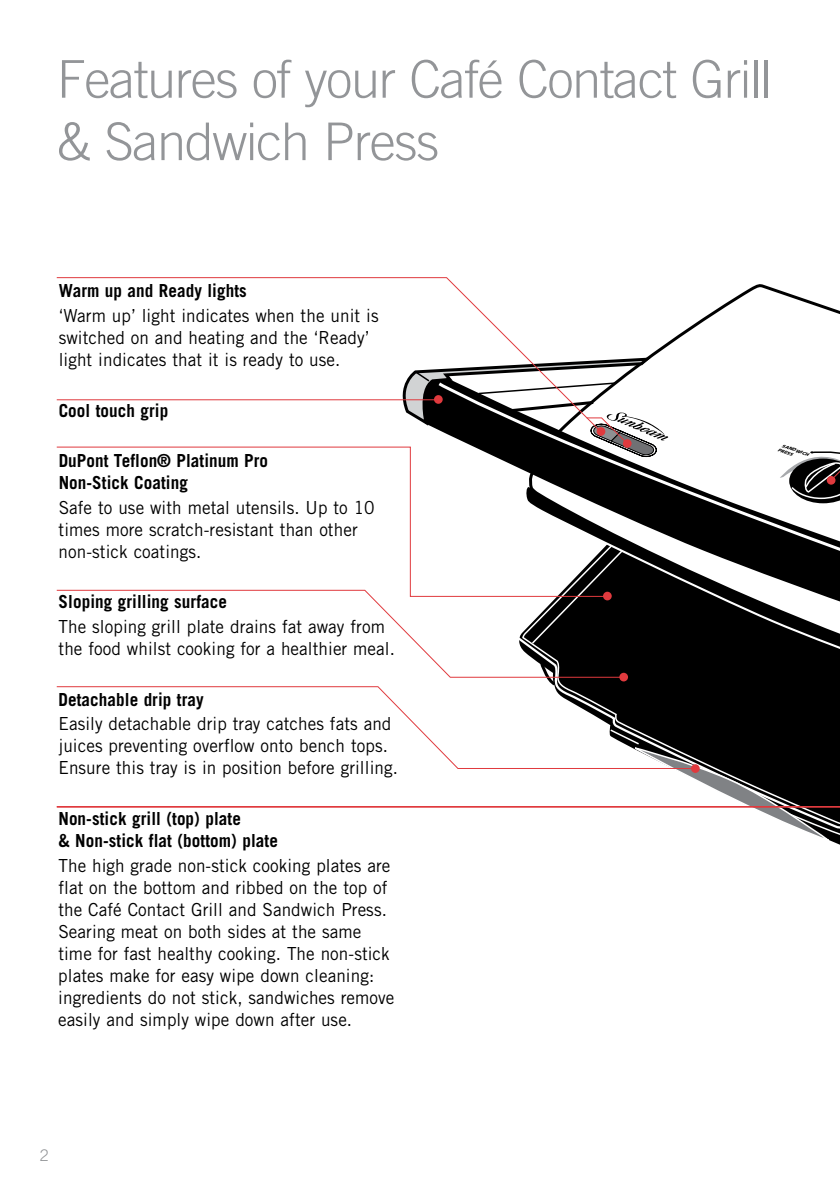
<style>
.page{position:relative;width:840px;height:1191px;background:#fff}
.page>*{position:absolute;margin:0;border:0;box-sizing:border-box;transform-origin:0 0}
.t1{font:300 52px/62.4px "Trade Gothic";letter-spacing:-.025em;color:#939598}
.t2{font:18px/22px "Trade Gothic";letter-spacing:.005em;color:#000;scale:.95 1}
.t3{font:700 18px/22px "Trade Gothic";letter-spacing:.005em;color:#000;scale:.95 1}
.t4{font:300 16px "Trade Gothic";color:#8f9194}
.t5{font:italic 900 4.4px/5.2px "Frutiger";color:#000;scale:1.12 1}
</style>
<div class="page">
<svg style="left:650px;top:284px;width:129px;height:71px"></svg>
<svg style="left:609px;top:436px;width:230px;height:108px"></svg>
<svg style="left:521px;top:544px;width:318px;height:301px"></svg>
<hr style="left:57px;top:806px;width:782px;height:1px;background:#e03a3e">
<svg style="left:56px;top:277px;width:469px;height:124px"></svg>
<hr style="left:57px;top:399px;width:382px;height:1px;background:#e03a3e">
<svg style="left:56px;top:446px;width:553px;height:143px"></svg>
<svg style="left:56px;top:589px;width:568px;height:89px"></svg>
<svg style="left:56px;top:685px;width:641px;height:84px"></svg>
<svg style="left:402px;top:355px;width:266px;height:103px"></svg>
<div style="left:596px;top:427px;width:9px;height:9px;background:#e03a3e;border-radius:50%"></div>
<div style="left:622px;top:439px;width:9px;height:9px;background:#e03a3e;border-radius:50%"></div>
<svg style="left:779px;top:290px;width:60px;height:213px"></svg>
<svg style="left:602px;top:591px;width:9px;height:9px"></svg>
<div style="left:619px;top:673px;width:8px;height:8px;background:#e03a3e;border-radius:50%"></div>
<svg style="left:690px;top:764px;width:9px;height:9px"></svg>
<h1 class="t1" style="left:57px;top:47px;width:716px">Features of your Café Contact Grill &amp; Sandwich Press</h1>
<p class="t3" style="left:59px;top:280px;width:199px">Warm up and Ready lights</p>
<p class="t2" style="left:59px;top:305px;width:338px">‘Warm up’ light indicates when the unit is switched on and heating and the ‘Ready’ light indicates that it is ready to use.</p>
<p class="t3" style="left:59px;top:399px;width:117px">Cool touch grip</p>
<p class="t3" style="left:59px;top:449px;width:222px">DuPont Teflon® Platinum Pro<br>Non-Stick Coating</p>
<p class="t2" style="left:59px;top:496px;width:334px">Safe to use with metal utensils. Up to 10 times more scratch-resistant than other non-stick coatings.</p>
<p class="t3" style="left:59px;top:590px;width:179px">Sloping grilling surface</p>
<p class="t2" style="left:59px;top:615px;width:355px">The sloping grill plate drains fat away from the food whilst cooking for a healthier meal.</p>
<p class="t3" style="left:58px;top:688px;width:154px">Detachable drip tray</p>
<p class="t2" style="left:58px;top:712px;width:358px">Easily detachable drip tray catches fats and juices preventing overflow onto bench tops.<br>Ensure this tray is in position before grilling.</p>
<p class="t3" style="left:58px;top:807px;width:232px">Non-stick grill (top) plate<br>&amp; Non-stick flat (bottom) plate</p>
<p class="t2" style="left:58px;top:854px;width:355px">The high grade non-stick cooking plates are flat on the bottom and ribbed on the top of the Café Contact Grill and Sandwich Press.<br>Searing meat on both sides at the same time for fast healthy cooking. The non-stick plates make for easy wipe down cleaning: ingredients do not stick, sandwiches remove easily and simply wipe down after use.</p>
<p class="t4" style="left:40px;top:1145px;width:10px">2</p>
<p class="t5" style="left:779px;top:442px;width:29px;text-indent:3px;rotate:17deg">SANDWICH<br>PRESS</p>
</div>
